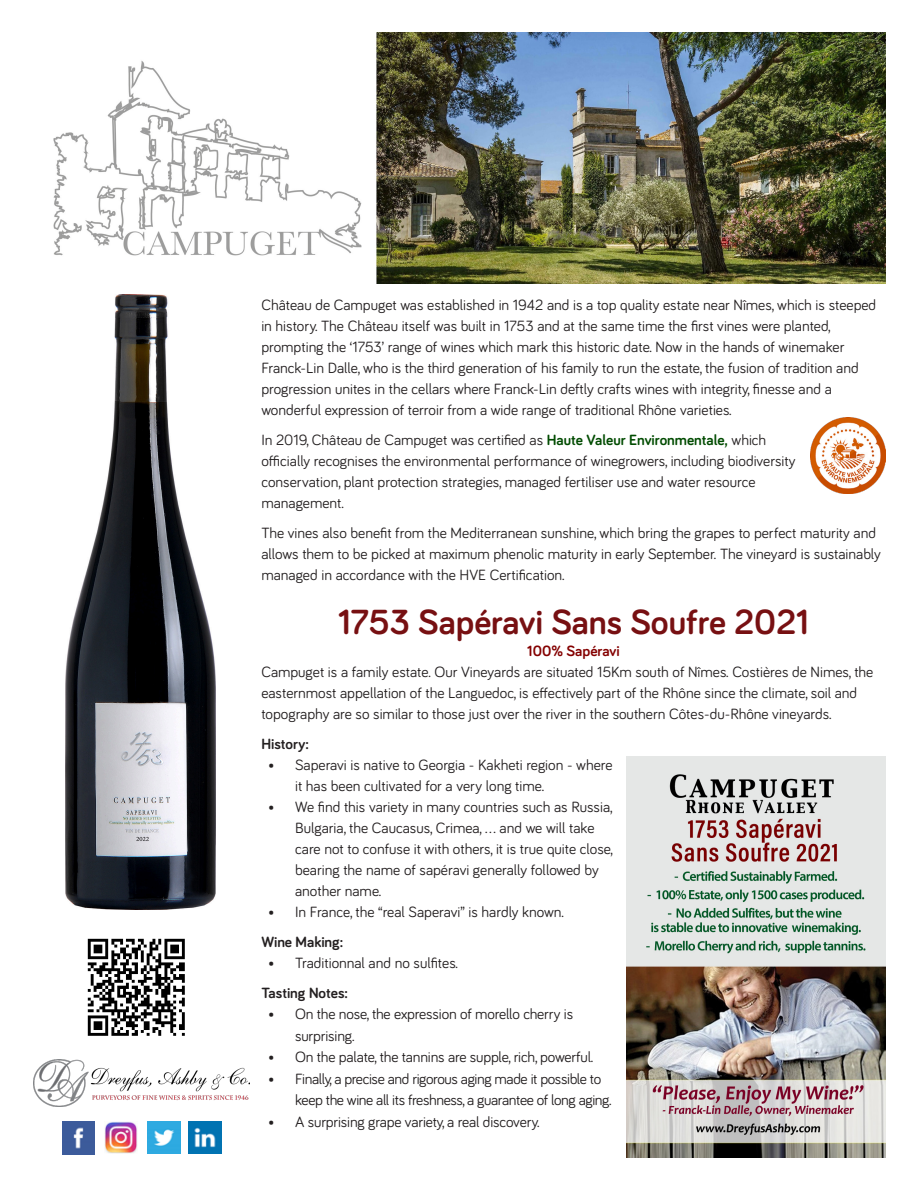
<style>
.page{position:relative;width:918px;height:1188px;background:#fff}
.page>*{position:absolute;margin:0;border:0;box-sizing:border-box;transform-origin:0 0}
.t1{font:700 36px "Bariol";color:#771012}
.t2{font:15.3px/21px "Bariol";color:#231f20}
.t3{font:15.3px/21.6px "Bariol";letter-spacing:-.025em;color:#231f20}
.t4{font:700 15.3px "Bariol";color:#231f20}
.t5{font:700 15.3px "Bariol";color:#840000}
.s1{font-weight:700;color:#004b00}
</style>
<div class="page">
<img style="left:34px;top:1060px;width:216px;height:46px">
<img style="left:62px;top:1122px;width:33px;height:32px">
<img style="left:105px;top:1121px;width:32px;height:33px">
<img style="left:189px;top:1121px;width:32px;height:32px">
<img style="left:148px;top:1121px;width:32px;height:32px">
<img style="left:87px;top:938px;width:98px;height:98px">
<img style="left:65px;top:294px;width:150px;height:616px">
<img style="left:53px;top:32px;width:833px;height:252px">
<img style="left:626px;top:757px;width:260px;height:400px">
<img style="left:810px;top:418px;width:76px;height:76px">
<p class="t2" style="left:261px;top:294px;width:616px">Château de Campuget was established in 1942 and is a top quality estate near Nîmes, which is steeped in history. The Château itself was built in 1753 and at the same time the first vines were planted, prompting the ‘1753’ range of wines which mark this historic date. Now in the hands of winemaker Franck-Lin Dalle, who is the third generation of his family to run the estate, the fusion of tradition and progression unites in the cellars where Franck-Lin deftly crafts wines with integrity, finesse and a</p>
<p class="t2" style="left:261px;top:399px;width:472px">wonderful expression of terroir from a wide range of traditional Rhône varieties.</p>
<p class="t2" style="left:261px;top:429px;width:536px">In 2019, Château de Campuget was certified as <span class="s1">Haute Valeur Environmentale,</span> which officially recognises the environmental performance of winegrowers, including biodiversity conservation, plant protection strategies, managed fertiliser use and water resource management.</p>
<p class="t2" style="left:261px;top:522px;width:621px">The vines also benefit from the Mediterranean sunshine, which bring the grapes to perfect maturity and allows them to be picked at maximum phenolic maturity in early September. The vineyard is sustainably managed in accordance with the HVE Certification.</p>
<p class="t1" style="left:338px;top:598px;width:472px">1753 Sapéravi Sans Soufre 2021</p>
<h2 class="t5" style="left:527px;top:640px;width:94px">100% Sapéravi</h2>
<h2 class="t2" style="left:261px;top:661px;width:614px">Campuget is a family estate. Our Vineyards are situated 15Km south of Nîmes. Costières de Nimes, the easternmost appellation of the Languedoc, is effectively part of the Rhône since the climate, soil and topography are so similar to those just over the river in the southern Côtes-du-Rhône vineyards.</h2>
<p class="t4" style="left:261px;top:733px;width:49px">History:</p>
<p class="t2" style="left:295px;top:754px;width:319px;text-indent:-27px">• Saperavi is native to Georgia - Kakheti region - where it has been cultivated for a very long time.</p>
<p class="t2" style="left:295px;top:796px;width:320px;text-indent:-27px">• We find this variety in many countries such as Russia, Bulgaria, the Caucasus, Crimea, ... and we will take care not to confuse it with others, it is true quite close, bearing the name of sapéravi generally followed by another name.</p>
<p class="t2" style="left:268px;top:901px;width:297px">• In France, the “real Saperavi” is hardly known.</p>
<p class="t4" style="left:261px;top:931px;width:83px">Wine Making:</p>
<p class="t2" style="left:268px;top:952px;width:191px">• Traditionnal and no sulfites.</p>
<p class="t4" style="left:261px;top:982px;width:88px">Tasting Notes:</p>
<p class="t2" style="left:295px;top:1002px;width:280px;line-height:21.6px;text-indent:-27px">• On the nose, the expression of morello cherry is surprising.</p>
<p class="t2" style="left:268px;top:1046px;width:327px">• On the palate, the tannins are supple, rich, powerful.</p>
<p class="t3" style="left:295px;top:1067px;width:318px;text-indent:-27px">• Finally, a precise and rigorous aging made it possible to keep the wine all its freshness, a guarantee of long aging.</p>
<p class="t2" style="left:268px;top:1111px;width:273px">• A surprising grape variety, a real discovery.</p>
</div>
